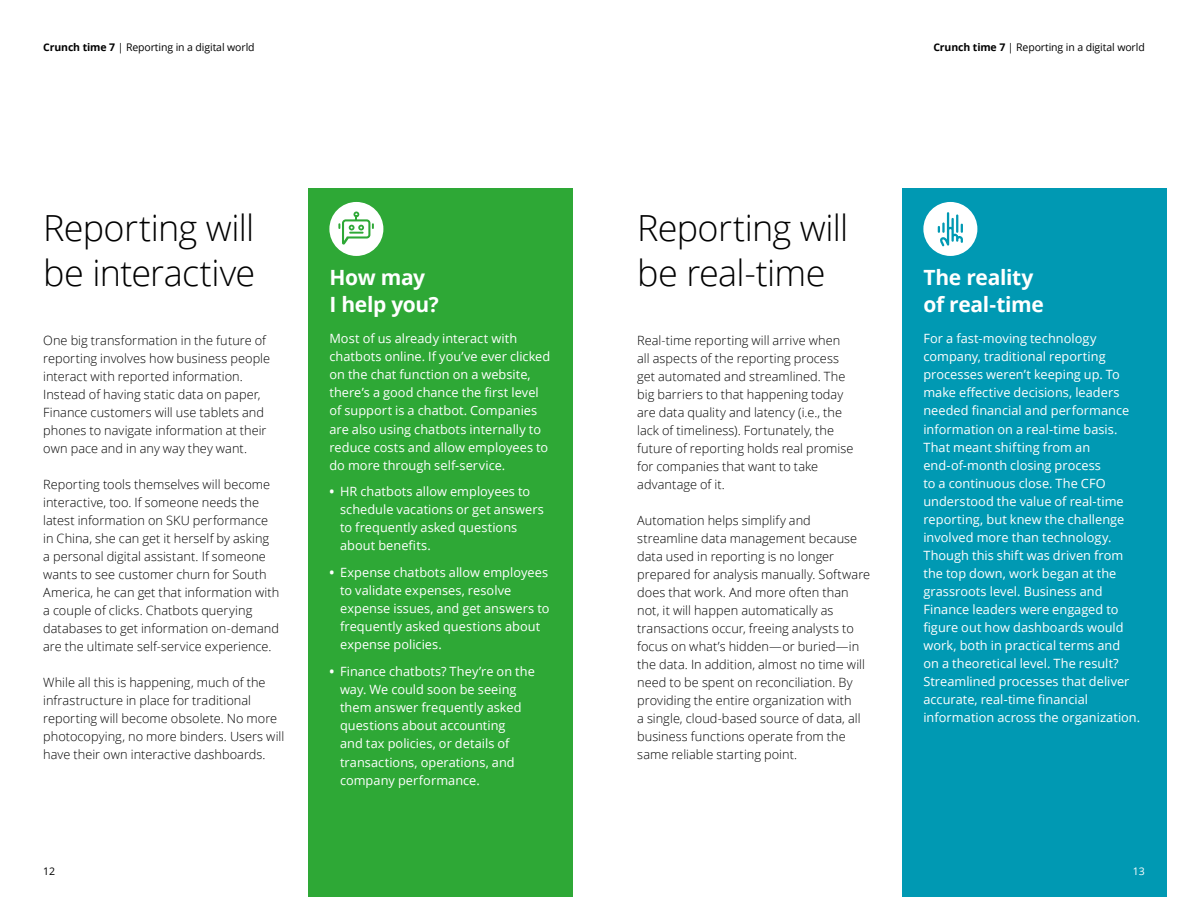
<style>
.page{position:relative;width:1188px;height:918px;background:#fff}
.page>*{position:absolute;margin:0;border:0;box-sizing:border-box;transform-origin:0 0}
.Story_heading_light{font:300 36px/45px "Open Sans";letter-spacing:-.02em;color:#000}
.Introduction__14_18p{font:700 21px/27px "Open Sans";letter-spacing:-.015em;color:#fff}
.Body_copy__8_5_12pt{font:300 12.75px/18px "Open Sans";letter-spacing:.005em;color:#000}
.Body_copy__8_5_12pt-2{font:12.75px/18px "Open Sans";letter-spacing:.005em;color:#fff}
.Brochure_title___Lef{font:10.5px "Open Sans";letter-spacing:-.01em;color:#000}
.Folio_Right_pg__7_9{font:10.5px "Open Sans";color:#fff}
.s1{font-weight:700}
</style>
<div class="page">
<div style="left:902px;top:188px;width:264px;height:708px;background:#0099b3"></div>
<div style="left:308px;top:188px;width:264px;height:708px;background:#2ea836"></div>
<div style="left:329px;top:202px;width:54px;height:54px;background:#fff;border-radius:50%"></div>
<svg style="left:338px;top:212px;width:36px;height:33px"></svg>
<svg style="left:923px;top:202px;width:54px;height:54px"></svg>
<p class="Brochure_title___Lef" style="left:43px;top:40px;width:213px"><span class="s1">Crunch time 7</span> | Reporting in a digital world</p>
<p class="Brochure_title___Lef" style="left:933px;top:40px;width:213px"><span class="s1">Crunch time 7</span> | Reporting in a digital world</p>
<p class="Story_heading_light" style="left:43px;top:205px;width:214px">Reporting will be interactive</p>
<p class="Body_copy__8_5_12pt" style="left:43px;top:331px;width:229px">One big transformation in the future of reporting involves how business people interact with reported information.<br>Instead of having static data on paper, Finance customers will use tablets and phones to navigate information at their own pace and in any way they want.</p>
<p class="Body_copy__8_5_12pt" style="left:43px;top:475px;width:238px">Reporting tools themselves will become interactive, too. If someone needs the latest information on SKU performance in China, she can get it herself by asking<br>a personal digital assistant. If someone wants to see customer churn for South America, he can get that information with a couple of clicks. Chatbots querying databases to get information on-demand are the ultimate self-service experience.</p>
<p class="Body_copy__8_5_12pt" style="left:43px;top:673px;width:243px">While all this is happening, much of the infrastructure in place for traditional reporting will become obsolete. No more photocopying, no more binders. Users will have their own interactive dashboards.</p>
<p class="Introduction__14_18p" style="left:329px;top:263px;width:111px">How may<br>I help you?</p>
<p class="Body_copy__8_5_12pt-2" style="left:329px;top:330px;width:222px">Most of us already interact with chatbots online. If you’ve ever clicked on the chat function on a website, there’s a good chance the first level of support is a chatbot. Companies are also using chatbots internally to reduce costs and allow employees to do more through self-service.</p>
<p class="Body_copy__8_5_12pt-2" style="left:340px;top:483px;width:205px;text-indent:-11px"><span class="s1">•</span> HR chatbots allow employees to schedule vacations or get answers to frequently asked questions about benefits.</p>
<p class="Body_copy__8_5_12pt-2" style="left:340px;top:564px;width:211px;text-indent:-11px"><span class="s1">•</span> Expense chatbots allow employees to validate expenses, resolve expense issues, and get answers to frequently asked questions about expense policies.</p>
<p class="Body_copy__8_5_12pt-2" style="left:340px;top:663px;width:196px;text-indent:-11px"><span class="s1">•</span> Finance chatbots? They’re on the way. We could soon be seeing them answer frequently asked questions about accounting<br>and tax policies, or details of transactions, operations, and company performance.</p>
<p class="Story_heading_light" style="left:637px;top:205px;width:213px">Reporting will be real-time</p>
<p class="Body_copy__8_5_12pt" style="left:637px;top:331px;width:218px">Real-time reporting will arrive when all aspects of the reporting process get automated and streamlined. The big barriers to that happening today are data quality and latency (i.e., the lack of timeliness). Fortunately, the future of reporting holds real promise for companies that want to take advantage of it.</p>
<p class="Body_copy__8_5_12pt" style="left:637px;top:511px;width:235px">Automation helps simplify and streamline data management because data used in reporting is no longer prepared for analysis manually. Software does that work. And more often than not, it will happen automatically as transactions occur, freeing analysts to focus on what’s hidden—or buried—in the data. In addition, almost no time will need to be spent on reconciliation. By providing the entire organization with<br>a single, cloud-based source of data, all business functions operate from the same reliable starting point.</p>
<p class="Introduction__14_18p" style="left:923px;top:263px;width:122px">The reality of real-time</p>
<p class="Body_copy__8_5_12pt-2" style="left:923px;top:330px;width:218px">For a fast-moving technology company, traditional reporting processes weren’t keeping up. To make effective decisions, leaders needed financial and performance information on a real-time basis.<br>That meant shifting from an end-of-month closing process<br>to a continuous close. The CFO understood the value of real-time reporting, but knew the challenge involved more than technology.<br>Though this shift was driven from the top down, work began at the grassroots level. Business and<br>Finance leaders were engaged to figure out how dashboards would work, both in practical terms and<br>on a theoretical level. The result?<br>Streamlined processes that deliver accurate, real-time financial information across the organization.</p>
<p class="Brochure_title___Lef" style="left:43px;top:864px;width:13px">12</p>
<p class="Folio_Right_pg__7_9" style="left:1133px;top:864px;width:13px">13</p>
</div>
